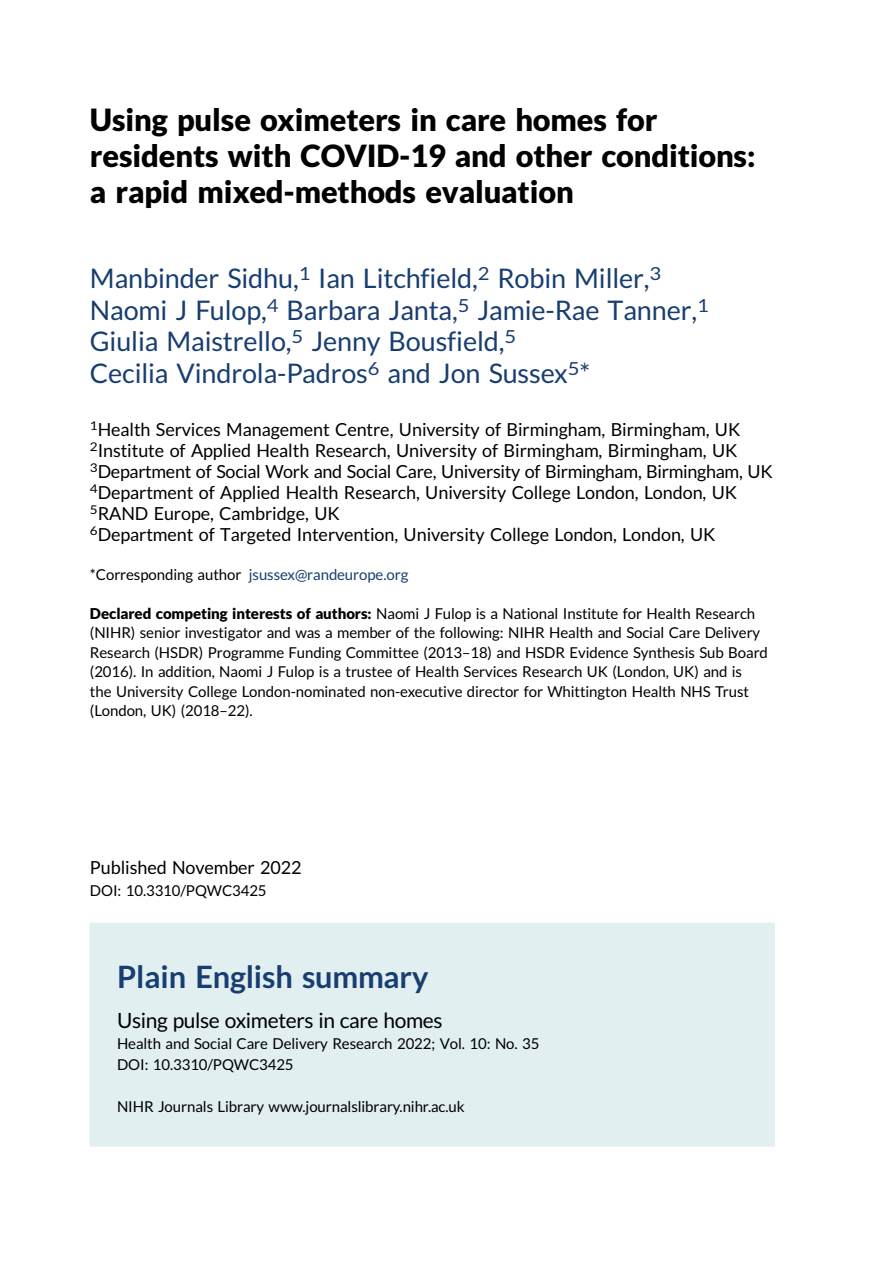
<style>
.page{position:relative;width:893px;height:1263px;background:#fff}
.page>*{position:absolute;margin:0;border:0;box-sizing:border-box;transform-origin:0 0}
.t1{font:30.75px/36px "Adv T Tfac 587 ca.B";color:#000}
.t2{font:30.75px "Adv TT6071803 a.B";color:#183e71}
.t3{font:27px/31.5px "Adv T Ta 9 c 1 b 374";color:#183e71}
.t4{font:21px "Adv T Ta 9 c 1 b 374";letter-spacing:-.01em;color:#000}
.t5{font:18px/21px "Adv T Ta 9 c 1 b 374";color:#000}
.t6{font:15px/19.5px "Adv T Ta 9 c 1 b 374";color:#000}
.t7{font:15px "Adv T Ta 9 c 1 b 374";color:#183e71}
.s1{color:#000}
.s2{font-family:"Adv T Tfac 587 ca.B"}
.s3{font-style:inherit}
</style>
<div class="page">
<div style="left:90px;top:923px;width:684px;height:223px;background:#e1eff0"></div>
<h1 class="t1" style="left:90px;top:104px;width:667px">Using pulse oximeters in care homes for residents with COVID-19 and other conditions: a rapid mixed-methods evaluation</h1>
<h2 class="t3" style="left:90px;top:265px;width:620px">Manbinder Sidhu,<sup>1</sup> Ian Litchfield,<sup>2</sup> Robin Miller,<sup>3<br></sup>Naomi J Fulop,<sup>4</sup> Barbara Janta,<sup>5</sup> Jamie-Rae Tanner,<sup>1<br></sup>Giulia Maistrello,<sup>5</sup> Jenny Bousfield,<sup>5<br></sup>Cecilia Vindrola-Padros<sup>6</sup> and Jon Sussex<sup>5</sup>*</h2>
<p class="t5" style="left:90px;top:420px;width:684px"><sup>1</sup>Health Services Management Centre, University of Birmingham, Birmingham, UK <sup>2</sup>Institute of Applied Health Research, University of Birmingham, Birmingham, UK <sup>3</sup>Department of Social Work and Social Care, University of Birmingham, Birmingham, UK <sup>4</sup>Department of Applied Health Research, University College London, London, UK <sup>5</sup>RAND Europe, Cambridge, UK<br><sup>6</sup>Department of Targeted Intervention, University College London, London, UK</p>
<p class="t7" style="left:90px;top:569px;width:320px"><span class="s1">*Corresponding author</span> jsussex@randeurope.org</p>
<p class="t6" style="left:90px;top:605px;width:679px"><span class="s2">Declared competing interests of authors:</span> Naomi J Fulop is a National Institute for Health Research (NIHR) senior investigator and was a member of the following: NIHR Health and Social Care Delivery Research (HSDR) Programme Funding Committee (2013<span class="s3">–</span>18) and HSDR Evidence Synthesis Sub Board (2016). In addition, Naomi J Fulop is a trustee of Health Services Research UK (London, UK) and is<br>the University College London-nominated non-executive director for Whittington Health NHS Trust (London, UK) (2018<span class="s3">–</span>22).</p>
<p class="t5" style="left:90px;top:858px;width:213px">Published November 2022</p>
<p class="t6" style="left:90px;top:882px;width:178px">DOI: 10.3310/PQWC3425</p>
<h1 class="t2" style="left:117px;top:965px;width:313px">Plain English summary</h1>
<h3 class="t4" style="left:117px;top:1013px;width:327px">Using pulse oximeters in care homes</h3>
<p class="t6" style="left:117px;top:1034px;width:424px;line-height:21px">Health and Social Care Delivery Research 2022; Vol. 10: No. 35<br>DOI: 10.3310/PQWC3425</p>
<p class="t6" style="left:117px;top:1098px;width:349px">NIHR Journals Library www.journalslibrary.nihr.ac.uk</p>
</div>
